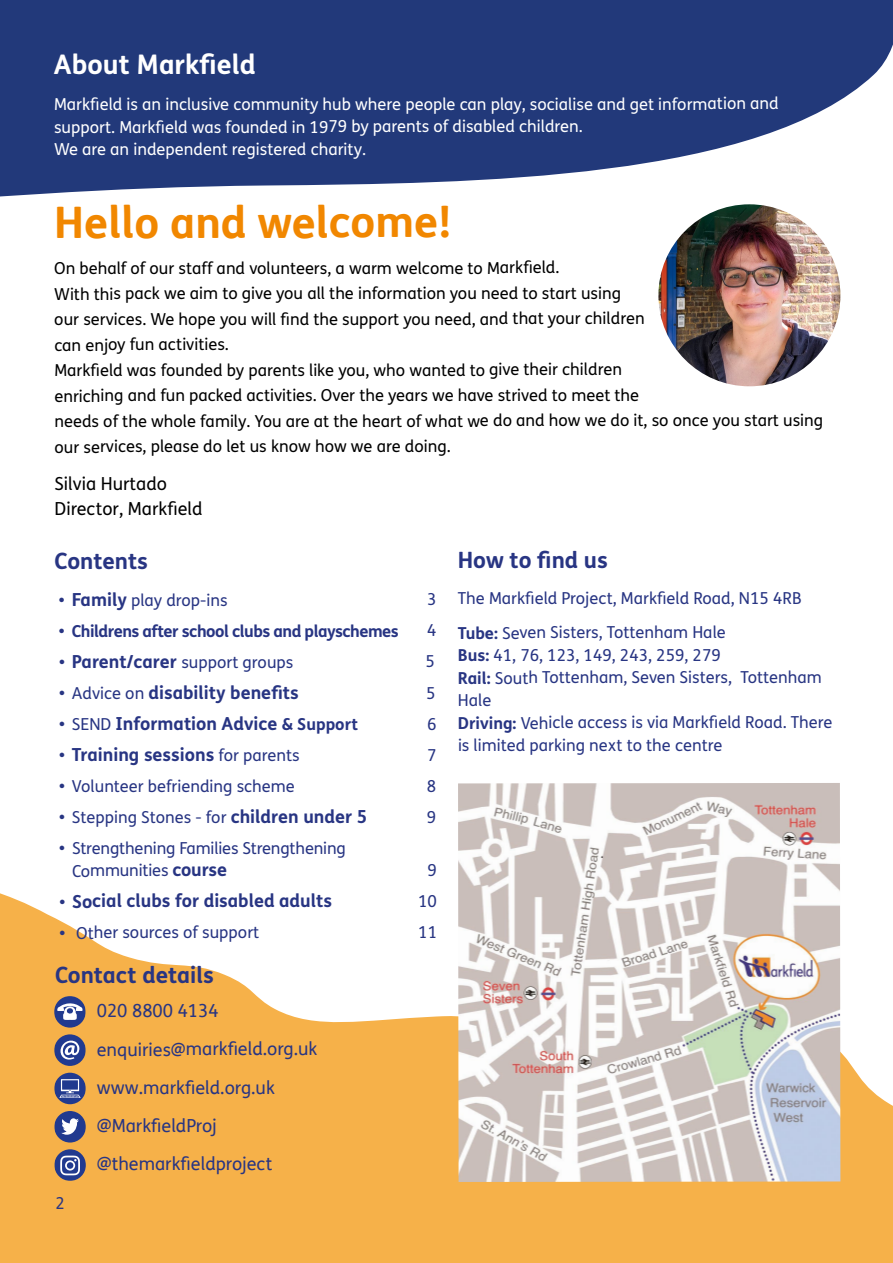
<style>
.page{position:relative;width:893px;height:1263px;background:#fff}
.page>*{position:absolute;margin:0;border:0;box-sizing:border-box;transform-origin:0 0}
.t1{font:700 43.5px "FS Me";color:#f18700}
.t2{font:700 27px "FS Mencap";color:#fff}
.t3{font:700 22.5px "FS Mencap";color:#283583}
.t4{font:700 18px "FS Mencap";color:#283583}
.t5{font:18px/38.2px "FS Me";color:#283583}
.t6{font:18px/25.5px "FS Mencap";color:#000}
.t7{font:16.5px/25.5px "FS Mencap";color:#000}
.t8{font:16.5px/22.5px "FS Mencap";color:#283583}
.t9{font:16.5px/22.6px "FS Mencap";color:#fff}
.t10{font:700 16.5px "FS Mencap";letter-spacing:-.03em;color:#283583}
.s1{font-weight:700}
.s2{font-weight:700;font-size:18px}
.s3{font-size:16.5px}
.s4{font-weight:400;font-size:16.5px}
</style>
<div class="page">
<svg style="left:0;top:893px;width:893px;height:370px;fill:#f6b149"></svg>
<svg style="left:0;top:0;width:893px;height:197px;background:#43568e"></svg>
<img style="left:658px;top:204px;width:182px;height:182px">
<img style="left:458px;top:783px;width:382px;height:399px">
<div style="left:54px;top:996px;width:32px;height:31px;background:#213a8f;border-radius:50%"></div>
<svg style="left:57px;top:1003px;width:26px;height:17px"></svg>
<svg style="left:54px;top:1034px;width:32px;height:32px"></svg>
<svg style="left:60px;top:1037px;width:20px;height:25px"></svg>
<div style="left:54px;top:1111px;width:32px;height:31px;background:#213a8f;border-radius:50%"></div>
<svg style="left:61px;top:1118px;width:18px;height:17px"></svg>
<svg style="left:54px;top:1149px;width:32px;height:32px"></svg>
<div style="left:54px;top:1073px;width:32px;height:31px;background:#213a8f;border-radius:50%"></div>
<svg style="left:59px;top:1079px;width:22px;height:19px"></svg>
<svg style="left:60px;top:1155px;width:20px;height:20px"></svg>
<h2 class="t2" style="left:54px;top:48px;width:203px">About Markfield</h2>
<p class="t9" style="left:54px;top:93px;width:726px">Markfield is an inclusive community hub where people can play, socialise and get information and support. Markfield was founded in 1979 by parents of disabled children.<br>We are an independent registered charity.</p>
<h1 class="t1" style="left:54px;top:189px;width:399px">Hello and welcome!</h1>
<p class="t7" style="left:54px;top:256px;width:770px">On behalf of our staff and volunteers, a warm welcome to Markfield.<br>With this pack we aim to give you all the information you need to start using<br>our services. We hope you will find the support you need, and that your children<br>can enjoy fun activities.<br>Markfield was founded by parents like you, who wanted to give their children<br>enriching and fun packed activities. Over the years we have strived to meet the<br>needs of the whole family. You are at the heart of what we do and how we do it, so once you start using our services, please do let us know how we are doing.</p>
<p class="t6" style="left:55px;top:471px;width:150px">Silvia Hurtado<br>Director, Markfield</p>
<h3 class="t3" style="left:55px;top:547px;width:95px">Contents</h3>
<p class="t8" style="left:59px;top:589px;width:170px"><span class="s1">•</span> <span class="s2">Family</span> play drop-ins</p>
<p class="t8" style="left:427px;top:589px;width:11px">3</p>
<p class="t10" style="left:59px;top:621px;width:341px">• Childrens after school clubs and playschemes</p>
<p class="t8" style="left:427px;top:620px;width:11px">4</p>
<p class="t8" style="left:59px;top:651px;width:236px"><span class="s1">•</span> <span class="s2">Parent/carer</span> support groups</p>
<p class="t8" style="left:425px;top:651px;width:11px">5</p>
<p class="t4" style="left:59px;top:681px;width:241px"><span class="s3">•</span> <span class="s4">Advice on</span> disability benefits</p>
<p class="t8" style="left:426px;top:682px;width:11px">5</p>
<p class="t4" style="left:59px;top:712px;width:300px"><span class="s3">•</span> <span class="s4">SEND</span> Information Advice <span class="s3">&amp; Support</span></p>
<p class="t8" style="left:427px;top:713px;width:11px">6</p>
<p class="t4" style="left:59px;top:743px;width:242px"><span class="s3">•</span> Training sessions <span class="s4">for parents</span></p>
<p class="t8" style="left:427px;top:744px;width:11px">7</p>
<p class="t8" style="left:59px;top:775px;width:237px"><span class="s1">•</span> Volunteer befriending scheme</p>
<p class="t8" style="left:427px;top:775px;width:11px">8</p>
<p class="t8" style="left:59px;top:806px;width:310px"><span class="s1">•</span> Stepping Stones - for <span class="s2">children under 5</span></p>
<p class="t8" style="left:427px;top:806px;width:11px">9</p>
<p class="t8" style="left:72px;top:837px;width:275px;text-indent:-13px"><span class="s1">•</span> Strengthening Families Strengthening<br>Communities <span class="s2">course</span></p>
<h3 class="t3" style="left:458px;top:546px;width:152px">How to fi nd us</h3>
<p class="t8" style="left:458px;top:587px;width:345px">The Markfield Project, Markfield Road, N15 4RB</p>
<p class="t8" style="left:458px;top:622px;width:376px"><span class="s1">Tube:</span> Seven Sisters, Tottenham Hale<br><span class="s1">Bus:</span> 41, 76, 123, 149, 243, 259, 279<br><span class="s1">Rail:</span> South Tottenham, Seven Sisters, Tottenham Hale<br><span class="s1">Driving:</span> Vehicle access is via Markfield Road. There is limited parking next to the centre</p>
<p class="t8" style="left:427px;top:859px;width:11px">9</p>
<p class="t4" style="left:59px;top:890px;width:274px"><span class="s3">•</span> Social clubs for disabled adults</p>
<p class="t8" style="left:418px;top:890px;width:20px">10</p>
<p class="t8" style="left:59px;top:922px;width:201px"><span class="s1">•</span> Other sources of support</p>
<p class="t8" style="left:418px;top:921px;width:20px">11</p>
<h3 class="t3" style="left:55px;top:961px;width:160px">Contact details</h3>
<p class="t8" style="left:55px;top:1192px;width:11px">2</p>
<p class="t5" style="left:97px;top:991px;width:222px">020 8800 4134 enquiries@markfield.org.uk www.markfield.org.uk @MarkfieldProj @themarkfieldproject</p>
</div>
